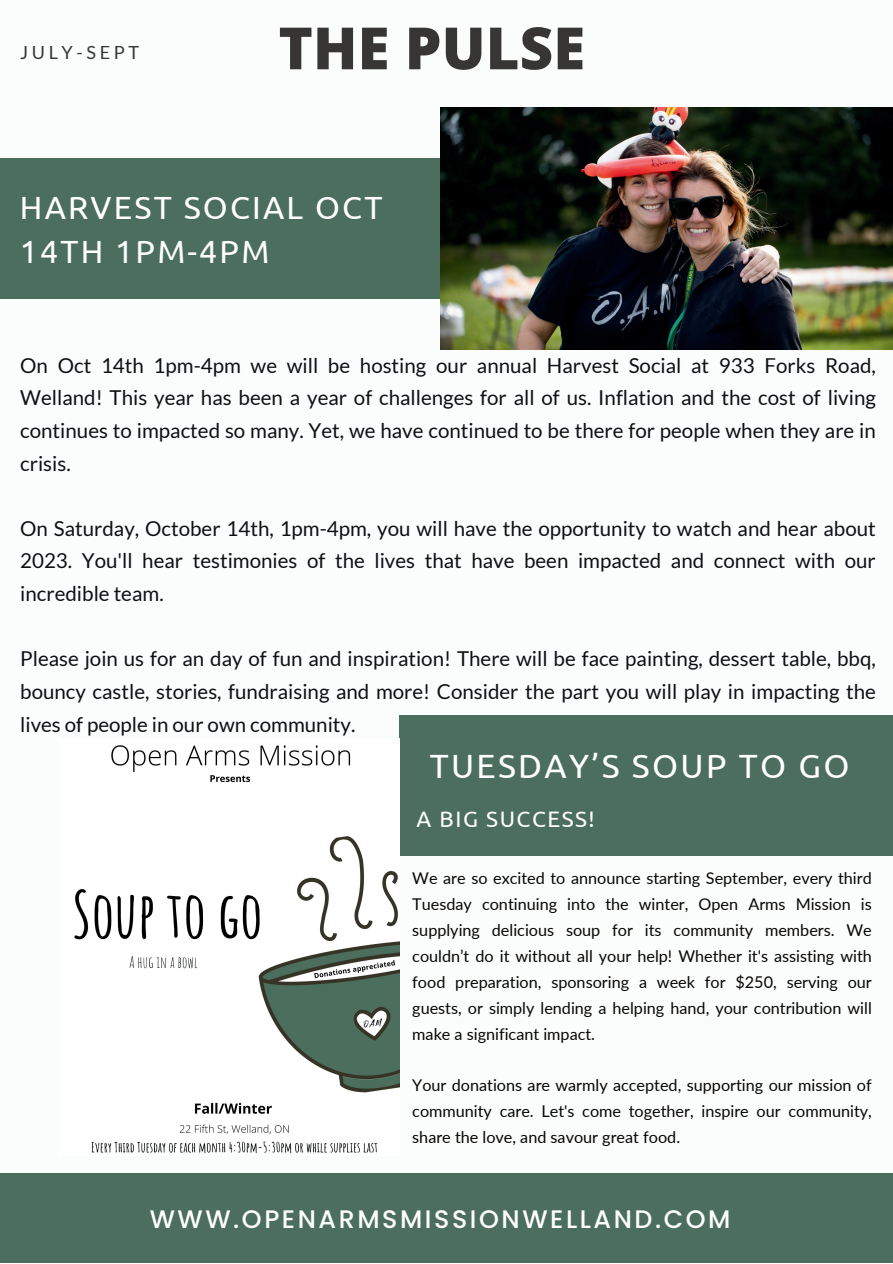
<style>
.page{position:relative;width:893px;height:1264px;background:#fff}
.page>*{position:absolute;margin:0;border:0;box-sizing:border-box;transform-origin:0 0}
.t1{font:800 58.2px "Open Sans";color:#373635}
.t2{font:33.6px "Ubuntu";letter-spacing:.07em;color:#fff}
.t3{font:32.1px/43.8px "Ubuntu";letter-spacing:.07em;color:#fff}
.t4{font:500 25.35px "Poppins";letter-spacing:.1em;color:#fff}
.t5{font:22.35px "Ubuntu";letter-spacing:.07em;color:#fff}
.t6{font:20.55px/32.5px "Lato";color:#0e1114;text-align:justify}
.t7{font:18.15px "Lato";letter-spacing:.2em;color:#373635}
.t8{font:16.2px/25.8px "Lato";color:#080704;text-align:justify}
</style>
<div class="page">
<div style="left:0;top:0;width:892px;height:1262px;background:#fbfcfc"></div>
<div style="left:0;top:158px;width:440px;height:141px;background:#4b6e5e"></div>
<div style="left:0;top:1173px;width:892px;height:89px;background:#4b6e5e"></div>
<div style="left:399px;top:715px;width:493px;height:140px;background:#4b6e5e"></div>
<img style="left:440px;top:107px;width:452px;height:242px">
<img style="left:74px;top:745px;width:325px;height:408px">
<p class="t7" style="left:20px;top:42px;width:120px">JULY-SEPT</p>
<h1 class="t1" style="left:278px;top:4px;width:308px">THE PULSE</h1>
<h3 class="t3" style="left:20px;top:185px;width:364px">HARVEST SOCIAL OCT<br>14TH 1PM-4PM</h3>
<p class="t6" style="left:20px;top:349px;width:857px">On Oct 14th 1pm-4pm we will be hosting our annual Harvest Social at 933 Forks Road, Welland! This year has been a year of challenges for all of us. Inflation and the cost of living continues to impacted so many. Yet, we have continued to be there for people when they are in crisis.</p>
<p class="t6" style="left:20px;top:512px;width:857px">On Saturday, October 14th, 1pm-4pm, you will have the opportunity to watch and hear about 2023. You'll hear testimonies of the lives that have been impacted and connect with our incredible team.</p>
<p class="t6" style="left:20px;top:642px;width:857px">Please join us for an day of fun and inspiration! There will be face painting, dessert table, bbq, bouncy castle, stories, fundraising and more! Consider the part you will play in impacting the lives of people in our own community.</p>
<h2 class="t2" style="left:430px;top:745px;width:421px">TUESDAY’S SOUP TO GO</h2>
<p class="t5" style="left:416px;top:805px;width:180px">A BIG SUCCESS!</p>
<p class="t8" style="left:412px;top:865px;width:461px">We are so excited to announce starting September, every third Tuesday continuing into the winter, Open Arms Mission is supplying delicious soup for its community members. We couldn’t do it without all your help! Whether it's assisting with food preparation, sponsoring a week for $250, serving our guests, or simply lending a helping hand, your contribution will make a significant impact.</p>
<p class="t8" style="left:412px;top:1071px;width:461px">Your donations are warmly accepted, supporting our mission of community care. Let's come together, inspire our community, share the love, and savour great food.</p>
<p class="t4" style="left:150px;top:1204px;width:582px">WWW.OPENARMSMISSIONWELLAND.COM</p>
</div>
